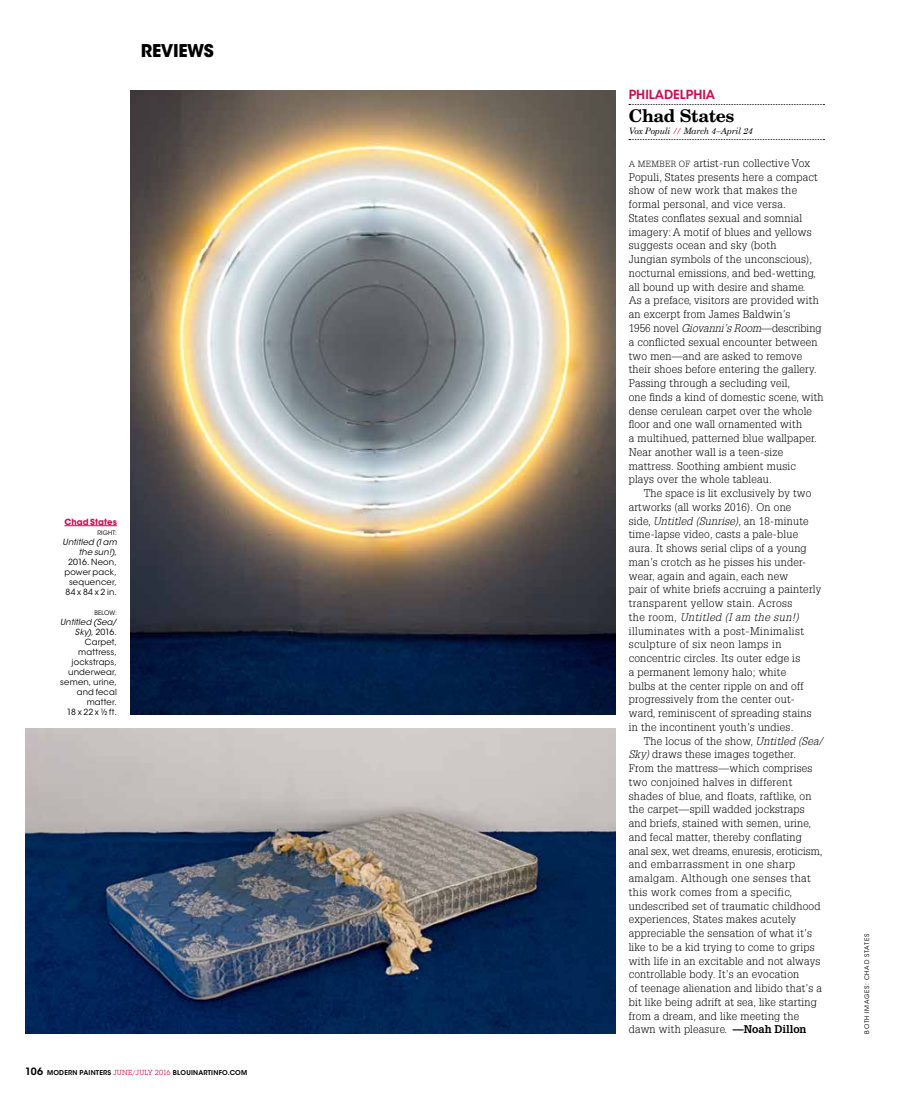
<style>
.page{position:relative;width:900px;height:1103px;background:#fff}
.page>*{position:absolute;margin:0;border:0;box-sizing:border-box;transform-origin:0 0}
.t1{font:700 17.5px "New Century Schlbk LT Std";letter-spacing:-.02em;color:#000}
.t2{font:700 17.5px "ITC Avant Garde Std";letter-spacing:-.02em;color:#000}
.t3{font:600 12.5px "ITC Avant Garde Std";color:#c61253}
.t4{font:300 11px/13.8px "Glypha LT Std";letter-spacing:.02em;color:#000}
.t5{font:italic 8.75px "Century Schoolbook";letter-spacing:-.02em;color:#000}
.t6{font:8.5px/10px "ITC Avant Garde Std";letter-spacing:.02em;color:#000;text-align:right}
.t7{font:700 8.5px "ITC Avant Garde Std";letter-spacing:.005em;color:#c61253}
.t8{font:600 6.62px "ITC Avant Garde Std";letter-spacing:.03em;color:#000}
.t9{font:6.25px "ITC Avant Garde Std";letter-spacing:.125em;color:#000}
.t10{font:6.25px "ITC Avant Garde Std";letter-spacing:.1em;color:#000}
.s1{font-style:italic}
.s2{font-size:10px}
.s3{font-family:"Lubalin Graph Std";font-weight:400;font-size:7.25px;color:#c61253}
.s4{color:#c61253}
.s5{font-size:8.75px}
.s6{font-weight:700}
</style>
<div class="page">
<svg style="left:629px;top:104px;width:196px;height:1px"></svg>
<svg style="left:629px;top:139px;width:196px;height:1px"></svg>
<img style="left:131px;top:90px;width:484px;height:625px">
<hr style="left:64px;top:525px;width:53px;height:1px;background:#c61253">
<img style="left:25px;top:728px;width:590px;height:305px">
<h1 class="t2" style="left:141px;top:39px;width:74px">REVIEWS</h1>
<p class="t7" style="left:64px;top:516px;width:54px">Chad States</p>
<p class="t10" style="left:97px;top:529px;width:21px">RIGHT:</p>
<p class="t6" style="left:63px;top:537px;width:56px"><span class="s1">Untitled (I am the sun!)</span>,<br>2016. Neon, power pack, sequencer,<br>84 x 84 x 2 in.</p>
<p class="t10" style="left:94px;top:609px;width:24px">BELOW:</p>
<p class="t6" style="left:60px;top:617px;width:58px"><span class="s1">Untitled (Sea/<br>Sky)</span>, 2016.<br>Carpet, mattress, jockstraps, underwear, semen, urine, and fecal matter.<br>18 x 22 x ½ ft.</p>
<p class="t8" style="left:25px;top:1068px;width:224px"><span class="s2">106</span> MODERN PAINTERS <span class="s3">JUNE/JULY 2016</span> BLOUINARTINFO.COM</p>
<p class="t3" style="left:629px;top:87px;width:88px">PHILADELPHIA</p>
<h1 class="t1" style="left:629px;top:104px;width:107px">Chad States</h1>
<p class="t5" style="left:629px;top:126px;width:126px">Vox Populi <span class="s4">//</span> March 4–April 24</p>
<p class="t4" style="left:629px;top:156px;width:196px"><span class="s5">A MEMBER OF</span> artist-run collective Vox Populi, States presents here a compact show of new work that makes the formal personal, and vice versa.<br>States conflates sexual and somnial imagery: A motif of blues and yellows suggests ocean and sky (both<br>Jungian symbols of the unconscious), nocturnal emissions, and bed-wetting, all bound up with desire and shame.<br>As a preface, visitors are provided with an excerpt from James Baldwin’s<br>1956 novel <span class="s1">Giovanni’s Room</span>—describing a conflicted sexual encounter between two men—and are asked to remove their shoes before entering the gallery.<br>Passing through a secluding veil,<br>one finds a kind of domestic scene, with dense cerulean carpet over the whole floor and one wall ornamented with<br>a multihued, patterned blue wallpaper.<br>Near another wall is a teen-size mattress. Soothing ambient music plays over the whole tableau.</p>
<p class="t4" style="left:629px;top:486px;width:194px;text-indent:15px">The space is lit exclusively by two artworks (all works 2016). On one<br>side, <span class="s1">Untitled (Sunrise)</span>, an 18-minute time-lapse video, casts a pale-blue aura. It shows serial clips of a young man’s crotch as he pisses his under&shy;wear, again and again, each new<br>pair of white briefs accruing a painterly transparent yellow stain. Across<br>the room, <span class="s1">Untitled (I am the sun!) </span>illuminates with a post-Minimalist sculpture of six neon lamps in concentric circles. Its outer edge is<br>a permanent lemony halo; white<br>bulbs at the center ripple on and off progressively from the center out&shy;ward, reminiscent of spreading stains in the incontinent youth’s undies.</p>
<p class="t4" style="left:629px;top:734px;width:195px;text-indent:15px">The locus of the show, <span class="s1">Untitled (Sea/ Sky)</span> draws these images together.<br>From the mattress—which comprises two conjoined halves in different shades of blue, and floats, raftlike, on the carpet—spill wadded jockstraps and briefs, stained with semen, urine, and fecal matter, thereby conflating anal sex, wet dreams, enuresis, eroticism, and embarrassment in one sharp amalgam. Although one senses that this work comes from a specific, undescribed set of traumatic childhood experiences, States makes acutely appreciable the sensation of what it’s like to be a kid trying to come to grips with life in an excitable and not always controllable body. It’s an evocation<br>of teenage alienation and libido that’s a bit like being adrift at sea, like starting from a dream, and like meeting the dawn with pleasure. <span class="s6">—Noah Dillon</span></p>
<p class="t9" style="left:863px;top:1033px;width:101px;rotate:-90deg">BOTH IMAGES: CHAD STATES</p>
</div>
